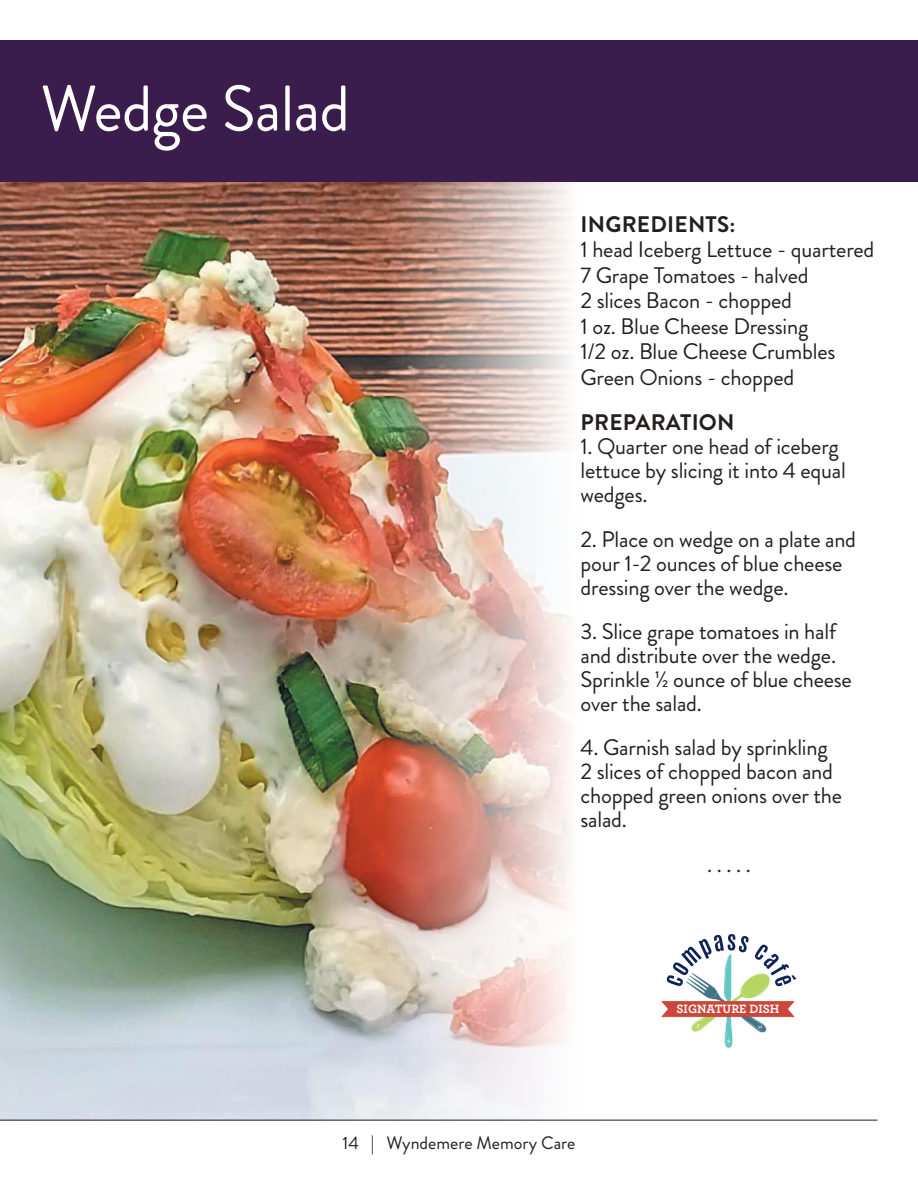
<style>
.page{position:relative;width:918px;height:1188px;background:#fff}
.page>*{position:absolute;margin:0;border:0;box-sizing:border-box;transform-origin:0 0}
.t1{font:64.5px "Brandon Grotesque";letter-spacing:-.01em;color:#fff}
.t2{font:22.5px/24px "Brandon Grotesque";letter-spacing:-.01em;color:#241f1f}
.t3{font:700 22.5px "Brandon Grotesque";letter-spacing:.01em;color:#241f1f}
.t4{font:18px "Brandon Grotesque";color:#241f1f}
.t5{font:700 12.6px "Archer Pro";color:#fff}
</style>
<div class="page">
<img style="left:0;top:182px;width:364px;height:938px">
<img style="left:364px;top:182px;width:270px;height:938px">
<div style="left:0;top:40px;width:918px;height:142px;background:#3a1d4c"></div>
<svg style="left:662px;top:934px;width:134px;height:114px"></svg>
<hr style="left:0;top:1120px;width:878px;height:1px;background:#241f1f">
<h1 class="t1" style="left:40px;top:64px;width:311px">Wedge Salad</h1>
<p class="t3" style="left:581px;top:208px;width:156px">INGREDIENTS:</p>
<p class="t2" style="left:580px;top:237px;width:295px;line-height:25.5px">1 head Iceberg Lettuce - quartered<br>7 Grape Tomatoes - halved<br>2 slices Bacon - chopped<br>1 oz. Blue Cheese Dressing<br>1/2 oz. Blue Cheese Crumbles<br>Green Onions - chopped</p>
<p class="t3" style="left:581px;top:407px;width:155px">PREPARATION</p>
<p class="t2" style="left:580px;top:435px;width:267px">1. Quarter one head of iceberg lettuce by slicing it into 4 equal wedges.</p>
<p class="t2" style="left:580px;top:527px;width:277px">2. Place on wedge on a plate and pour 1-2 ounces of blue cheese dressing over the wedge.</p>
<p class="t2" style="left:580px;top:620px;width:273px">3. Slice grape tomatoes in half and distribute over the wedge.<br>Sprinkle ½ ounce of blue cheese over the salad.</p>
<p class="t2" style="left:580px;top:736px;width:263px">4. Garnish salad by sprinkling<br>2 slices of chopped bacon and chopped green onions over the salad.</p>
<p class="t2" style="left:707px;top:852px;width:45px">. . . . .</p>
<p class="t5" style="left:677px;top:999px;width:104px">SIGNATURE DISH</p>
<p class="t4" style="left:343px;top:1130px;width:234px">14 | Wyndemere Memory Care</p>
</div>
